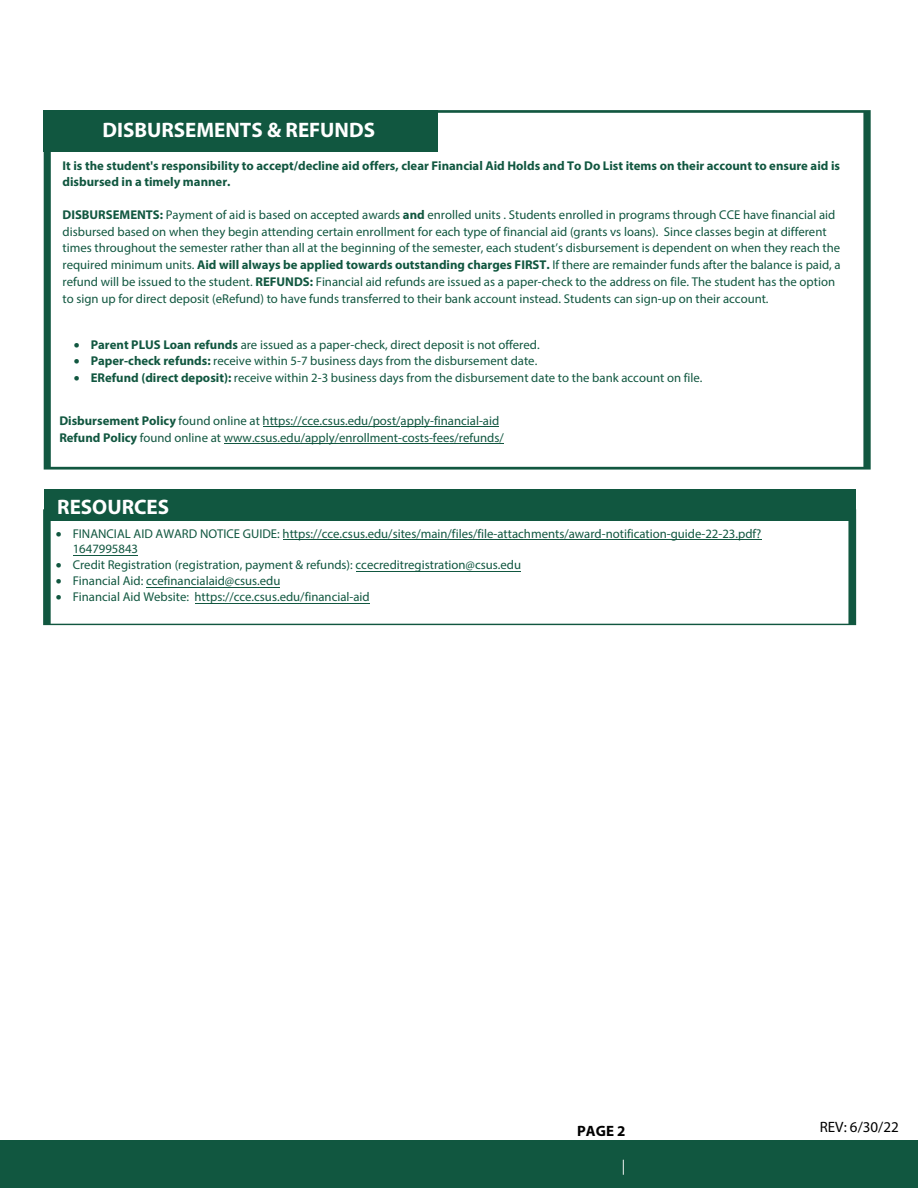
<style>
.page{position:relative;width:918px;height:1188px;background:#fff}
.page>*{position:absolute;margin:0;border:0;box-sizing:border-box;transform-origin:0 0}
.t1{font:700 21px "Myriad Pro";color:#fff}
.t2{font:15px "Myriad Pro";color:#000}
.t3{font:700 15px "Myriad Pro";color:#000}
.t4{font:15px "Myriad Pro";color:#fff}
.t5{font:12.75px/16.6px "Myriad Pro";color:#115740}
.t6{font:700 12.75px/16.5px "Myriad Pro";color:#115740}
.s1{font-weight:700}
</style>
<div class="page">
<svg style="left:44px;top:110px;width:827px;height:360px"></svg>
<div style="left:43px;top:110px;width:395px;height:42px;background:#115740"></div>
<svg style="left:43px;top:509px;width:813px;height:116px"></svg>
<div style="left:44px;top:489px;width:812px;height:32px;background:#115740"></div>
<div style="left:0;top:1140px;width:918px;height:48px;background:#115740"></div>
<hr style="left:283px;top:540px;width:478px;height:1px;background:#115740">
<hr style="left:73px;top:555px;width:65px;height:1px;background:#115740">
<hr style="left:356px;top:571px;width:164px;height:1px;background:#115740">
<hr style="left:146px;top:587px;width:134px;height:1px;background:#115740">
<hr style="left:195px;top:603px;width:174px;height:1px;background:#115740">
<hr style="left:263px;top:427px;width:137px;height:1px;background:#115740">
<hr style="left:401px;top:427px;width:98px;height:1px;background:#115740">
<hr style="left:224px;top:443px;width:178px;height:1px;background:#115740">
<hr style="left:402px;top:443px;width:102px;height:1px;background:#115740">
<p class="t1" style="left:103px;top:116px;width:274px">DISBURSEMENTS &amp; REFUNDS</p>
<p class="t6" style="left:63px;top:157px;width:779px">It is the student's responsibility to accept/decline aid offers, clear Financial Aid Holds and To Do List items on their account to ensure aid is disbursed in a timely manner.</p>
<p class="t5" style="left:63px;top:207px;width:780px"><span class="s1">DISBURSEMENTS:</span> Payment of aid is based on accepted awards <span class="s1">and</span> enrolled units . Students enrolled in programs through CCE have financial aid disbursed based on when they begin attending certain enrollment for each type of financial aid (grants vs loans). Since classes begin at different times throughout the semester rather than all at the beginning of the semester, each student’s disbursement is dependent on when they reach the required minimum units. <span class="s1">Aid will always be applied towards outstanding charges FIRST.</span> If there are remainder funds after the balance is paid, a refund will be issued to the student. <span class="s1">REFUNDS:</span> Financial aid refunds are issued as a paper-check to the address on file. The student has the option to sign up for direct deposit (eRefund) to have funds transferred to their bank account instead. Students can sign-up on their account.</p>
<p class="t5" style="left:74px;top:336px;width:467px">• <span class="s1">Parent PLUS Loan refunds</span> are issued as a paper-check, direct deposit is not offered.</p>
<p class="t5" style="left:74px;top:352px;width:465px">• <span class="s1">Paper-check refunds:</span> receive within 5-7 business days from the disbursement date.</p>
<p class="t5" style="left:74px;top:370px;width:630px">• <span class="s1">ERefund (direct deposit):</span> receive within 2-3 business days from the disbursement date to the bank account on file.</p>
<p class="t5" style="left:59px;top:412px;width:446px"><span class="s1">Disbursement Policy</span> found online at https://cce.csus.edu/post/apply-financial-aid<br><span class="s1">Refund Policy</span> found online at www.csus.edu/apply/enrollment-costs-fees/refunds/</p>
<p class="t1" style="left:57px;top:493px;width:113px">RESOURCES</p>
<p class="t5" style="left:73px;top:525px;width:690px;line-height:15.3px;text-indent:-17px">• FINANCIAL AID AWARD NOTICE GUIDE: https://cce.csus.edu/sites/main/files/file-attachments/award-notification-guide-22-23.pdf?<br>1647995843</p>
<p class="t5" style="left:56px;top:557px;width:467px">• Credit Registration (registration, payment &amp; refunds): ccecreditregistration@csus.edu</p>
<p class="t5" style="left:56px;top:572px;width:226px">• Financial Aid: ccefinancialaid@csus.edu</p>
<p class="t5" style="left:56px;top:588px;width:316px">• Financial Aid Website: https://cce.csus.edu/financial-aid</p>
<p class="t3" style="left:577px;top:1121px;width:50px">PAGE 2</p>
<p class="t2" style="left:820px;top:1117px;width:80px">REV: 6/30/22</p>
<p class="t4" style="left:622px;top:1157px;width:5px">|</p>
</div>
